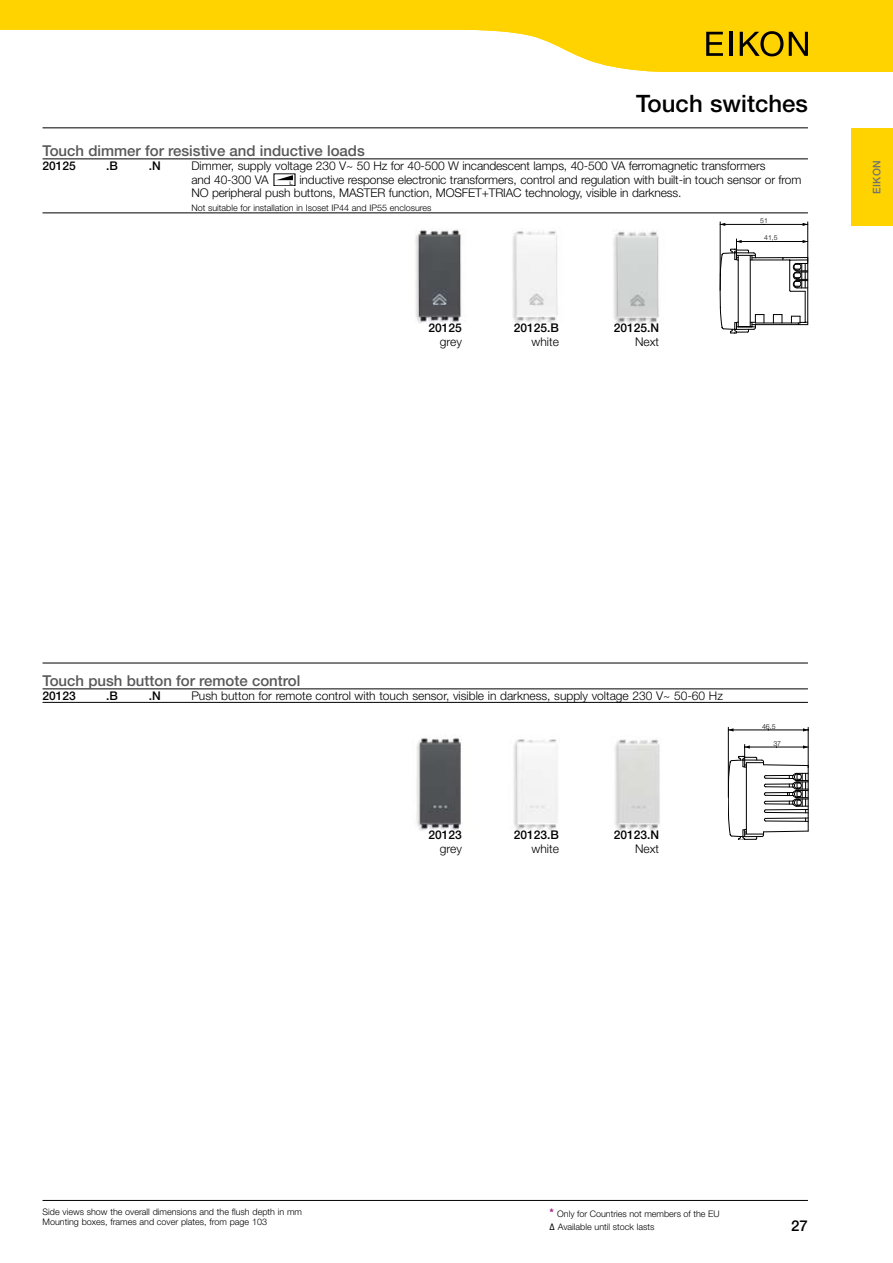
<style>
.page{position:relative;width:893px;height:1263px;background:#fff}
.page>*{position:absolute;margin:0;border:0;box-sizing:border-box;transform-origin:0 0}
.t1{font:500 24px "Helvetica Neue LT Std";color:#000}
.t2{font:500 15px "Helvetica Neue LT Std";color:#58585a}
.t3{font:500 15px "Helvetica Neue LT Std";color:#000}
.t4{font:300 12px/13.5px "Helvetica Neue LT Std";letter-spacing:-.01em;color:#000}
.t5{font:500 12px "Helvetica Neue LT Std";color:#000}
.t6{font:500 10.5px "Helvetica Neue LT Std";letter-spacing:.025em;color:#707173}
.t7{font:300 9px/10.5px "Helvetica Neue LT Std";color:#000}
.t8{font:300 6.9px "Helvetica Neue LT Std";color:#000}
.t9{font:5.1px "Helvetica Neue";color:#000;scale:1.18 1}
.s1{font-weight:500;font-size:12px;color:#93117e}
.s2{font-weight:500}
</style>
<div class="page">
<svg style="left:0;top:0;width:893px;height:72px;fill:#ffd300"></svg>
<hr style="left:43px;top:127px;width:765px;height:1px;background:#000">
<hr style="left:43px;top:1200px;width:765px;height:1px;background:#000">
<hr style="left:43px;top:663px;width:765px;height:1px;background:#000">
<svg style="left:706px;top:32px;width:17px;height:24px"></svg>
<hr style="left:730px;top:32px;width:3px;height:24px;background:#000">
<svg style="left:740px;top:31px;width:43px;height:25px"></svg>
<svg style="left:789px;top:32px;width:19px;height:24px"></svg>
<div style="left:851px;top:128px;width:42px;height:98px;background:#ffd300"></div>
<hr style="left:43px;top:159px;width:765px;height:1px;background:#000">
<hr style="left:43px;top:213px;width:765px;height:1px;background:#000">
<svg style="left:276px;top:180px;width:17px;height:1px"></svg>
<svg style="left:277px;top:175px;width:16px;height:5px"></svg>
<hr style="left:807px;top:222px;width:1px;height:41px;background:#000">
<hr style="left:720px;top:222px;width:1px;height:68px;background:#000">
<hr style="left:764px;top:224px;width:44px;height:1px;background:#000">
<hr style="left:720px;top:224px;width:44px;height:1px;background:#000">
<svg style="left:720px;top:239px;width:89px;height:94px"></svg>
<hr style="left:43px;top:689px;width:765px;height:1px;background:#000">
<hr style="left:43px;top:702px;width:765px;height:1px;background:#000">
<hr style="left:808px;top:727px;width:1px;height:41px;background:#000">
<hr style="left:728px;top:727px;width:1px;height:70px;background:#000">
<hr style="left:768px;top:730px;width:40px;height:1px;background:#000">
<hr style="left:728px;top:730px;width:40px;height:1px;background:#000">
<svg style="left:728px;top:744px;width:81px;height:96px"></svg>
<img style="left:512px;top:231px;width:46px;height:92px">
<img style="left:513px;top:739px;width:45px;height:92px">
<img style="left:415px;top:229px;width:47px;height:94px">
<img style="left:416px;top:738px;width:46px;height:93px">
<img style="left:613px;top:231px;width:46px;height:93px">
<img style="left:615px;top:739px;width:45px;height:92px">
<h1 class="t1" style="left:636px;top:89px;width:173px">Touch switches</h1>
<p class="t2" style="left:43px;top:142px;width:324px">Touch dimmer for resistive and inductive loads</p>
<p class="t5" style="left:43px;top:159px;width:35px">20125</p>
<p class="t5" style="left:106px;top:159px;width:13px">.B</p>
<p class="t5" style="left:149px;top:159px;width:13px">.N</p>
<p class="t4" style="left:191px;top:159px;width:576px">Dimmer, supply voltage 230 V~ 50 Hz for 40-500 W incandescent lamps, 40-500 VA ferromagnetic transformers and 40-300 VA</p>
<p class="t9" style="left:289px;top:180px;width:4px">L</p>
<p class="t4" style="left:191px;top:172px;width:612px;text-indent:108px">inductive response electronic transformers, control and regulation with built-in touch sensor or from<br>NO peripheral push buttons, MASTER function, MOSFET+TRIAC technology, visible in darkness.</p>
<p class="t7" style="left:191px;top:202px;width:242px">Not suitable for installation in Isoset IP44 and IP55 enclosures</p>
<p class="t8" style="left:764px;top:234px;width:15px">41,5</p>
<p class="t8" style="left:760px;top:216px;width:9px">51</p>
<p class="t5" style="left:429px;top:321px;width:35px">20125</p>
<p class="t4" style="left:440px;top:335px;width:24px">grey</p>
<p class="t5" style="left:514px;top:321px;width:47px">20125.B</p>
<p class="t4" style="left:532px;top:335px;width:29px">white</p>
<p class="t5" style="left:614px;top:321px;width:47px">20125.N</p>
<p class="t4" style="left:635px;top:335px;width:25px">Next</p>
<p class="t6" style="left:870px;top:194px;width:35px;rotate:-90deg">EIKON</p>
<p class="t2" style="left:43px;top:672px;width:259px">Touch push button for remote control</p>
<p class="t5" style="left:43px;top:689px;width:35px">20123</p>
<p class="t5" style="left:106px;top:689px;width:13px">.B</p>
<p class="t5" style="left:149px;top:689px;width:13px">.N</p>
<p class="t4" style="left:191px;top:689px;width:533px">Push button for remote control with touch sensor, visible in darkness, supply voltage 230 V~ 50-60 Hz</p>
<p class="t5" style="left:429px;top:828px;width:35px">20123</p>
<p class="t4" style="left:440px;top:841px;width:24px">grey</p>
<p class="t5" style="left:514px;top:828px;width:47px">20123.B</p>
<p class="t4" style="left:532px;top:841px;width:29px">white</p>
<p class="t5" style="left:614px;top:828px;width:47px">20123.N</p>
<p class="t4" style="left:635px;top:841px;width:25px">Next</p>
<p class="t8" style="left:762px;top:722px;width:15px">46,5</p>
<p class="t8" style="left:773px;top:739px;width:9px">37</p>
<p class="t7" style="left:43px;top:1206px;width:261px">Side views show the overall dimensions and the flush depth in mm<br>Mounting boxes, frames and cover plates, from page 103</p>
<p class="t7" style="left:549px;top:1207px;width:172px;line-height:12.6px"><span class="s1">*</span> Only for Countries not members of the EU <span class="s2">∆</span> Available until stock lasts</p>
<p class="t3" style="left:791px;top:1217px;width:18px">27</p>
</div>
